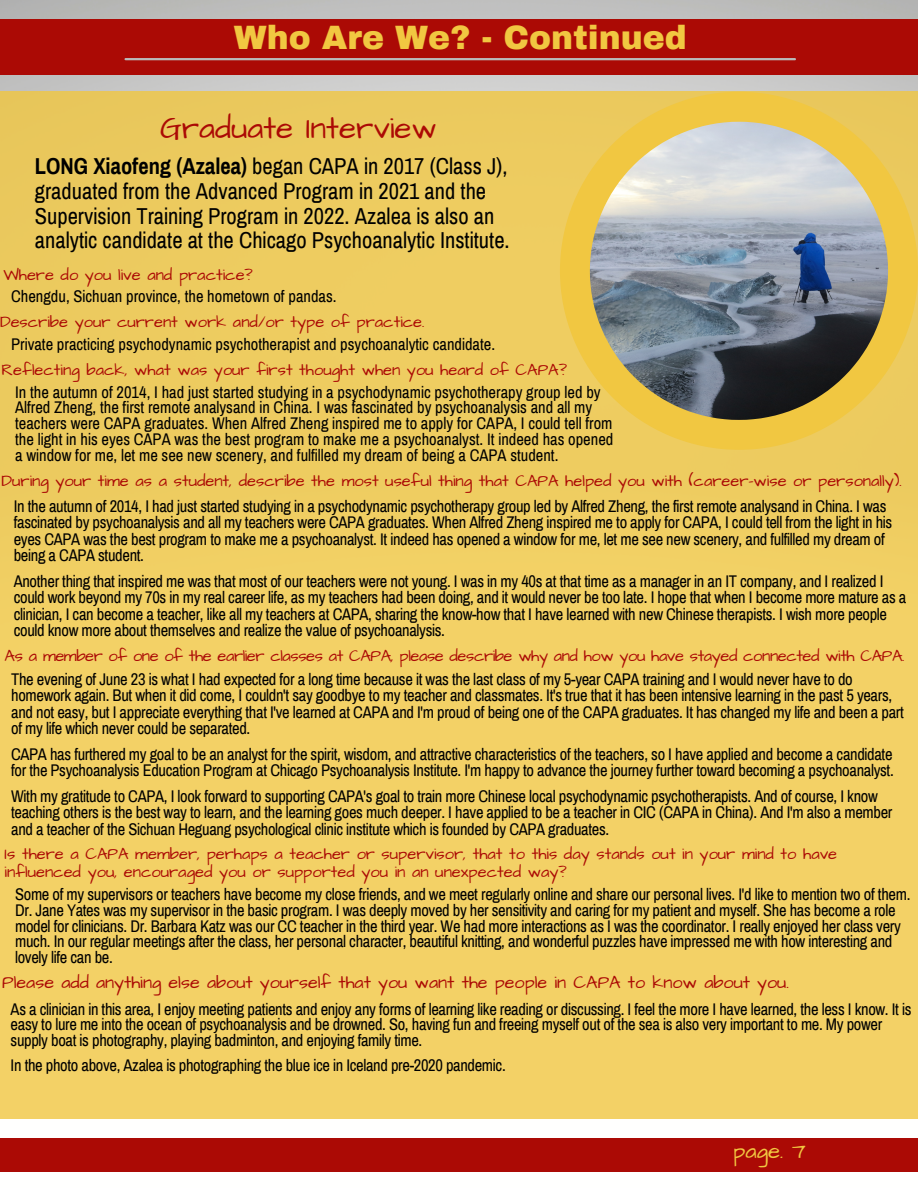
<style>
.page{position:relative;width:918px;height:1188px;background:#fff}
.page>*{position:absolute;margin:0;border:0;box-sizing:border-box;transform-origin:0 0}
.t1{font:900 33px "Archivo";color:#f1c741}
.t2{font:31.5px "Architects Daughter";color:#ab0a05}
.t3{font:22.5px/24.8px "Archivo Narrow";color:#000}
.t4{font:22.2px "Architects Daughter";color:#f1c741}
.t5{font:18px "Architects Daughter";color:#ab0a05}
.t6{font:16.5px/16.5px "Archivo Narrow";letter-spacing:-.02em;color:#000}
.t7{font:16.5px/15.8px "Archivo Narrow";color:#000}
.t8{font:16.5px/18px "Architects Daughter";color:#ab0a05}
.t9{font:16.5px "Architects Daughter";letter-spacing:-.025em;color:#ab0a05}
.s1{font-weight:700}
</style>
<div class="page">
<img style="left:0;top:0;width:918px;height:92px">
<div style="left:0;top:1138px;width:918px;height:34px;background:#ab0a05"></div>
<div style="left:0;top:19px;width:918px;height:55px;background:#ab0a05"></div>
<hr style="left:126px;top:58px;width:669px;height:2px;background:#bababa">
<div style="left:0;top:92px;width:918px;height:1027px;background:#f3d166"></div>
<svg style="left:560px;top:92px;width:358px;height:358px;fill:#eec85c"></svg>
<img style="left:590px;top:122px;width:298px;height:298px">
<h1 class="t1" style="left:234px;top:20px;width:455px">Who Are We? - Continued</h1>
<h2 class="t2" style="left:160px;top:107px;width:278px">Graduate Interview</h2>
<h3 class="t3" style="left:35px;top:154px;width:476px"><span class="s1">LONG Xiaofeng (Azalea)</span> began CAPA in 2017 (Class J), graduated from the Advanced Program in 2021 and the Supervision Training Program in 2022. Azalea is also an analytic candidate at the Chicago Psychoanalytic Institute.</h3>
<p class="t8" style="left:3px;top:266px;width:251px">Where do you live and practice?</p>
<p class="t8" style="left:0;top:313px;width:426px">Describe your current work and/or type of practice.</p>
<p class="t8" style="left:2px;top:361px;width:567px">Reflecting back, what was your first thought when you heard of CAPA?</p>
<p class="t7" style="left:11px;top:289px;width:327px">Chengdu, Sichuan province, the hometown of pandas.</p>
<p class="t7" style="left:11px;top:337px;width:485px">Private practicing psychodynamic psychotherapist and psychoanalytic candidate.</p>
<p class="t7" style="left:15px;top:384px;width:600px">In the autumn of 2014, I had just started studying in a psychodynamic psychotherapy group led by Alfred Zheng, the first remote analysand in China. I was fascinated by psychoanalysis and all my teachers were CAPA graduates. When Alfred Zheng inspired me to apply for CAPA, I could tell from the light in his eyes CAPA was the best program to make me a psychoanalyst. It indeed has opened a window for me, let me see new scenery, and fulfilled my dream of being a CAPA student.</p>
<p class="t6" style="left:14px;top:498px;width:880px">In the autumn of 2014, I had just started studying in a psychodynamic psychotherapy group led by Alfred Zheng, the first remote analysand in China. I was fascinated by psychoanalysis and all my teachers were CAPA graduates. When Alfred Zheng inspired me to apply for CAPA, I could tell from the light in his eyes CAPA was the best program to make me a psychoanalyst. It indeed has opened a window for me, let me see new scenery, and fulfilled my dream of being a CAPA student.</p>
<p class="t6" style="left:14px;top:573px;width:894px">Another thing that inspired me was that most of our teachers were not young. I was in my 40s at that time as a manager in an IT company, and I realized I could work beyond my 70s in my real career life, as my teachers had been doing, and it would never be too late. I hope that when I become more mature as a clinician, I can become a teacher, like all my teachers at CAPA, sharing the know-how that I have learned with new Chinese therapists. I wish more people could know more about themselves and realize the value of psychoanalysis.</p>
<p class="t6" style="left:11px;top:671px;width:894px">The evening of June 23 is what I had expected for a long time because it was the last class of my 5-year CAPA training and I would never have to do homework again. But when it did come, I couldn't say goodbye to my teacher and classmates. It's true that it has been intensive learning in the past 5 years, and not easy, but I appreciate everything that I've learned at CAPA and I'm proud of being one of the CAPA graduates. It has changed my life and been a part of my life which never could be separated.</p>
<p class="t6" style="left:11px;top:746px;width:884px">CAPA has furthered my goal to be an analyst for the spirit, wisdom, and attractive characteristics of the teachers, so I have applied and become a candidate for the Psychoanalysis Education Program at Chicago Psychoanalysis Institute. I'm happy to advance the journey further toward becoming a psychoanalyst.</p>
<p class="t6" style="left:11px;top:788px;width:883px">With my gratitude to CAPA, I look forward to supporting CAPA's goal to train more Chinese local psychodynamic psychotherapists. And of course, I know teaching others is the best way to learn, and the learning goes much deeper. I have applied to be a teacher in CIC (CAPA in China). And I'm also a member and a teacher of the Sichuan Heguang psychological clinic institute which is founded by CAPA graduates.</p>
<p class="t8" style="left:2px;top:472px;width:902px">During your time as a student, describe the most useful thing that CAPA helped you with (career-wise or personally).</p>
<p class="t9" style="left:5px;top:645px;width:901px">As a member of one of the earlier classes at CAPA, please describe why and how you have stayed connected with CAPA.</p>
<p class="t8" style="left:5px;top:846px;width:834px">Is there a CAPA member, perhaps a teacher or supervisor, that to this day stands out in your mind to have influenced you, encouraged you or supported you in an unexpected way?</p>
<p class="t6" style="left:15px;top:887px;width:897px;line-height:15.8px">Some of my supervisors or teachers have become my close friends, and we meet regularly online and share our personal lives. I'd like to mention two of them.<br>Dr. Jane Yates was my supervisor in the basic program. I was deeply moved by her sensitivity and caring for my patient and myself. She has become a role model for clinicians. Dr. Barbara Katz was our CC teacher in the third year. We had more interactions as I was the coordinator. I really enjoyed her class very much. In our regular meetings after the class, her personal character, beautiful knitting, and wonderful puzzles have impressed me with how interesting and lovely life can be.</p>
<p class="t6" style="left:11px;top:1001px;width:902px;line-height:15.8px">As a clinician in this area, I enjoy meeting patients and enjoy any forms of learning like reading or discussing. I feel the more I have learned, the less I know. It is easy to lure me into the ocean of psychoanalysis and be drowned. So, having fun and freeing myself out of the sea is also very important to me. My power supply boat is photography, playing badminton, and enjoying family time.</p>
<p class="t6" style="left:11px;top:1057px;width:497px">In the photo above, Azalea is photographing the blue ice in Iceland pre-2020 pandemic.</p>
<p class="t5" style="left:2px;top:970px;width:788px">Please add anything else about yourself that you want the people in CAPA to know about you.</p>
<h3 class="t4" style="left:733px;top:1136px;width:74px">page. 7</h3>
</div>
